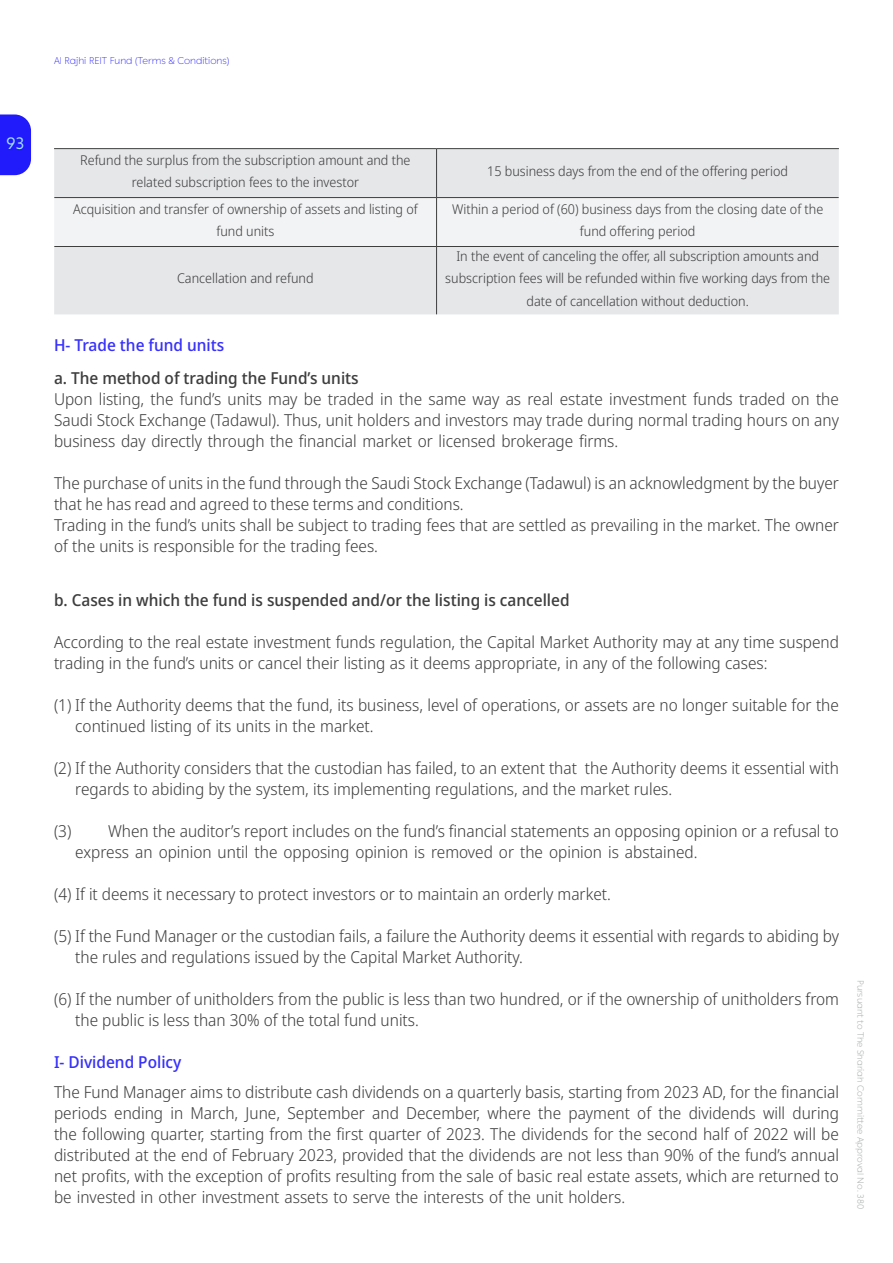
<style>
.page{position:relative;width:893px;height:1263px;background:#fff}
.page>*{position:absolute;margin:0;border:0;box-sizing:border-box;transform-origin:0 0}
.t1{font:300 16.5px/21px "Noto Sans Display";color:#3e3e3f}
.t2{font:500 16.5px "Noto Sans Display";color:#3e3e3f}
.t3{font:500 16.5px "Noto Sans Display";color:#3831fb}
.t4{font:16.5px "Ping AR+LT";color:#a2e3ff}
.t5{font:300 13.5px/22.5px "Noto Sans Display";color:#3e3e3f;text-align:center}
.t6{font:200 9.75px "Ping AR+LT";color:#221afb}
.t7{font:300 9px "Ping AR+LT";color:#b0b3b3}
</style>
<div class="page">
<svg style="left:0;top:114px;width:31px;height:61px;background:#2f2afb"></svg>
<div style="left:54px;top:149px;width:785px;height:165px;background:#e6e7e9"></div>
<div style="left:54px;top:198px;width:785px;height:48px;background:#f2f3f4"></div>
<hr style="left:54px;top:148px;width:383px;height:1px;background:#3e3e3f">
<hr style="left:437px;top:148px;width:402px;height:1px;background:#3e3e3f">
<hr style="left:436px;top:149px;width:1px;height:48px;background:#3e3e3f">
<hr style="left:54px;top:197px;width:383px;height:1px;background:#3e3e3f">
<hr style="left:437px;top:197px;width:402px;height:1px;background:#3e3e3f">
<hr style="left:436px;top:198px;width:1px;height:48px;background:#3e3e3f">
<hr style="left:54px;top:246px;width:383px;height:1px;background:#3e3e3f">
<hr style="left:437px;top:246px;width:402px;height:1px;background:#3e3e3f">
<hr style="left:436px;top:247px;width:1px;height:67px;background:#3e3e3f">
<p class="t4" style="left:7px;top:134px;width:19px">93</p>
<p class="t6" style="left:54px;top:55px;width:177px">Al Rajhi REIT Fund (Terms &amp; Conditions)</p>
<p class="t5" style="left:80px;top:149px;width:332px">Refund the surplus from the subscription amount and the related subscription fees to the investor</p>
<p class="t5" style="left:487px;top:160px;width:302px">15 business days from the end of the offering period</p>
<p class="t5" style="left:73px;top:198px;width:346px">Acquisition and transfer of ownership of assets and listing of fund units</p>
<p class="t5" style="left:452px;top:198px;width:373px">Within a period of (60) business days from the closing date of the fund offering period</p>
<p class="t5" style="left:177px;top:267px;width:138px">Cancellation and refund</p>
<p class="t5" style="left:445px;top:245px;width:386px">In the event of canceling the offer, all subscription amounts and subscription fees will be refunded within five working days from the date of cancellation without deduction.</p>
<p class="t3" style="left:54px;top:333px;width:172px">H- Trade the fund units</p>
<p class="t2" style="left:54px;top:366px;width:306px">a. The method of trading the Fund’s units</p>
<p class="t1" style="left:54px;top:388px;width:786px;text-align:justify">Upon listing, the fund’s units may be traded in the same way as real estate investment funds traded on the Saudi Stock Exchange (Tadawul). Thus, unit holders and investors may trade during normal trading hours on any business day directly through the financial market or licensed brokerage firms.</p>
<p class="t1" style="left:54px;top:472px;width:786px">The purchase of units in the fund through the Saudi Stock Exchange (Tadawul) is an acknowledgment by the buyer that he has read and agreed to these terms and conditions.<br>Trading in the fund’s units shall be subject to trading fees that are settled as prevailing in the market. The owner of the units is responsible for the trading fees.</p>
<p class="t2" style="left:54px;top:588px;width:517px">b. Cases in which the fund is suspended and/or the listing is cancelled</p>
<p class="t1" style="left:54px;top:631px;width:786px">According to the real estate investment funds regulation, the Capital Market Authority may at any time suspend trading in the fund’s units or cancel their listing as it deems appropriate, in any of the following cases:</p>
<p class="t1" style="left:75px;top:694px;width:765px;text-indent:-21px">(1) If the Authority deems that the fund, its business, level of operations, or assets are no longer suitable for the continued listing of its units in the market.</p>
<p class="t1" style="left:75px;top:757px;width:765px;text-indent:-21px">(2) If the Authority considers that the custodian has failed, to an extent that the Authority deems it essential with regards to abiding by the system, its implementing regulations, and the market rules.</p>
<p class="t1" style="left:75px;top:820px;width:765px;text-indent:-21px">(3) When the auditor’s report includes on the fund’s financial statements an opposing opinion or a refusal to express an opinion until the opposing opinion is removed or the opinion is abstained.</p>
<p class="t1" style="left:54px;top:883px;width:558px">(4) If it deems it necessary to protect investors or to maintain an orderly market.</p>
<p class="t1" style="left:75px;top:925px;width:765px;text-indent:-21px">(5) If the Fund Manager or the custodian fails, a failure the Authority deems it essential with regards to abiding by the rules and regulations issued by the Capital Market Authority.</p>
<p class="t1" style="left:75px;top:988px;width:765px;text-indent:-21px">(6) If the number of unitholders from the public is less than two hundred, or if the ownership of unitholders from the public is less than 30% of the total fund units.</p>
<p class="t3" style="left:54px;top:1050px;width:129px">I- Dividend Policy</p>
<p class="t1" style="left:54px;top:1081px;width:786px;text-align:justify">The Fund Manager aims to distribute cash dividends on a quarterly basis, starting from 2023 AD, for the financial periods ending in March, June, September and December, where the payment of the dividends will during the following quarter, starting from the first quarter of 2023. The dividends for the second half of 2022 will be distributed at the end of February 2023, provided that the dividends are not less than 90% of the fund’s annual net profits, with the exception of profits resulting from the sale of basic real estate assets, which are returned to be invested in other investment assets to serve the interests of the unit holders.</p>
<p class="t7" style="left:866px;top:980px;width:231px;rotate:90deg">Pursuant to The Shariah Committee Approval No. 380</p>
</div>
